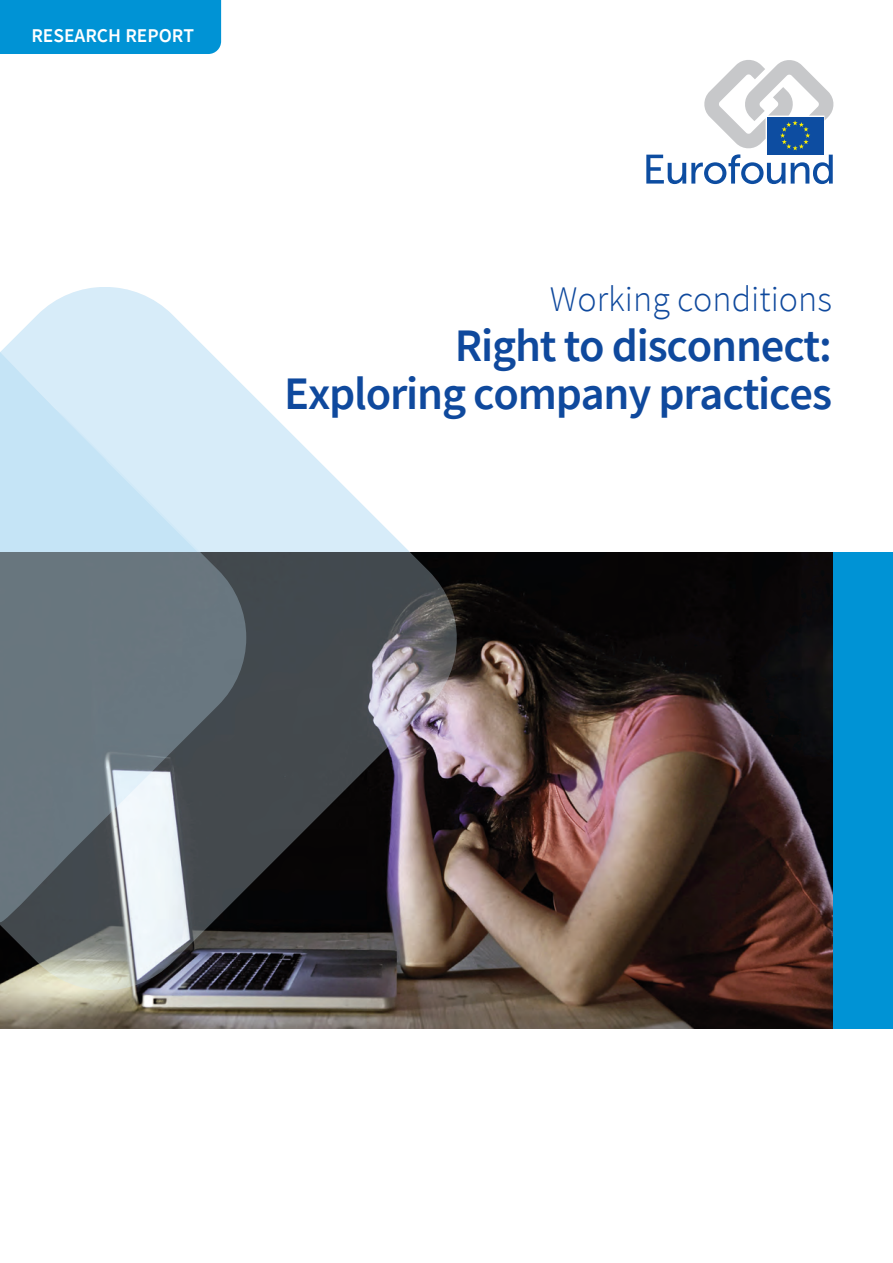
<style>
.page{position:relative;width:893px;height:1263px;background:#fff}
.page>*{position:absolute;margin:0;border:0;box-sizing:border-box;transform-origin:0 0}
.t1{font:600 46.5px "Source Sans Pro";letter-spacing:-.025em;color:#0f499d}
.t2{font:300 36px "Source Sans Pro";color:#0f499d}
.t3{font:600 19.5px "Source Sans Pro";color:#fff}
</style>
<div class="page">
<div style="left:0;top:0;width:221px;height:54px;background:#0093d5"></div>
<img style="left:0;top:553px;width:833px;height:476px">
<div style="left:833px;top:553px;width:60px;height:476px;background:#0093d5"></div>
<svg style="left:0;top:287px;width:466px;height:712px"></svg>
<svg style="left:646px;top:60px;width:187px;height:124px"></svg>
<p class="t3" style="left:31px;top:23px;width:164px">RESEARCH REPORT</p>
<p class="t2" style="left:550px;top:276px;width:284px">Working conditions</p>
<p class="t1" style="left:455px;top:315px;width:379px">Right to disconnect:</p>
<p class="t1" style="left:284px;top:363px;width:549px">Exploring company practices</p>
</div>
